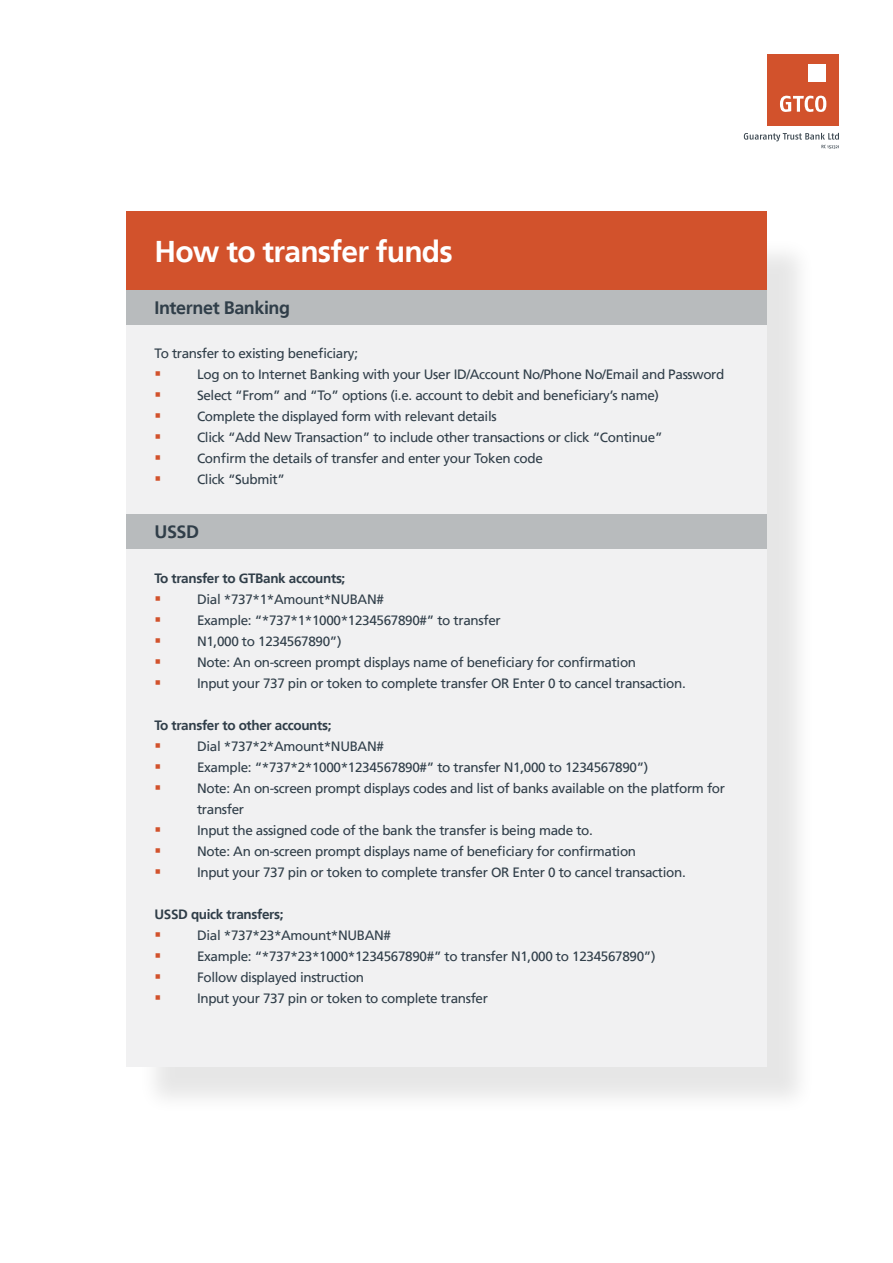
<style>
.page{position:relative;width:893px;height:1263px;background:#fff}
.page>*{position:absolute;margin:0;border:0;box-sizing:border-box;transform-origin:0 0}
.t1{font:700 30px "Frutiger LT";letter-spacing:-.025em;color:#fff}
.t2{font:700 18px "Frutiger LT";letter-spacing:-.025em;color:#303e49}
.t3{font:13.5px/21px "Frutiger LT";letter-spacing:-.025em;color:#303e49}
.t4{font:700 13.5px "Frutiger LT";letter-spacing:-.025em;color:#303e49}
.s1{color:#d2522c}
</style>
<div class="page">
<svg style="left:744px;top:133px;width:95px;height:16px"></svg>
<div style="left:767px;top:54px;width:72px;height:72px;background:#d2522c"></div>
<div style="left:808px;top:64px;width:18px;height:18px;background:#fff"></div>
<svg style="left:780px;top:96px;width:46px;height:16px"></svg>
<div style="left:137px;top:237px;width:678px;height:878px;background:#000;opacity:.1"></div>
<div style="left:126px;top:226px;width:641px;height:840px;background:#f1f1f2"></div>
<div style="left:126px;top:212px;width:641px;height:78px;background:#d2522c"></div>
<div style="left:126px;top:290px;width:641px;height:35px;background:#b8bbbd"></div>
<div style="left:126px;top:514px;width:641px;height:35px;background:#b8bbbd"></div>
<h1 class="t1" style="left:154px;top:234px;width:300px">How to transfer funds</h1>
<h2 class="t2" style="left:154px;top:297px;width:137px">Internet Banking</h2>
<p class="t3" style="left:154px;top:343px;width:205px">To transfer to existing beneficiary;</p>
<p class="t3" style="left:154px;top:364px;width:571px"><span class="s1">▪</span> Log on to Internet Banking with your User ID/Account No/Phone No/Email and Password</p>
<p class="t3" style="left:154px;top:385px;width:506px"><span class="s1">▪</span> Select “From” and “To” options (i.e. account to debit and beneficiary’s name)</p>
<p class="t3" style="left:154px;top:406px;width:344px"><span class="s1">▪</span> Complete the displayed form with relevant details</p>
<p class="t3" style="left:154px;top:427px;width:509px"><span class="s1">▪</span> Click “Add New Transaction” to include other transactions or click “Continue”</p>
<p class="t3" style="left:154px;top:448px;width:390px"><span class="s1">▪</span> Confirm the details of transfer and enter your Token code</p>
<p class="t3" style="left:154px;top:469px;width:132px"><span class="s1">▪</span> Click “Submit”</p>
<h2 class="t2" style="left:154px;top:521px;width:46px">USSD</h2>
<p class="t4" style="left:154px;top:570px;width:192px">To transfer to GTBank accounts;</p>
<p class="t3" style="left:154px;top:589px;width:231px"><span class="s1">▪</span> Dial *737*1*Amount*NUBAN#</p>
<p class="t3" style="left:154px;top:610px;width:348px"><span class="s1">▪</span> Example: “*737*1*1000*1234567890#” to transfer</p>
<p class="t3" style="left:154px;top:631px;width:189px"><span class="s1">▪</span> N1,000 to 1234567890”)</p>
<p class="t3" style="left:154px;top:652px;width:483px"><span class="s1">▪</span> Note: An on-screen prompt displays name of beneficiary for confirmation</p>
<p class="t3" style="left:154px;top:673px;width:533px"><span class="s1">▪</span> Input your 737 pin or token to complete transfer OR Enter 0 to cancel transaction.</p>
<p class="t4" style="left:154px;top:717px;width:178px">To transfer to other accounts;</p>
<p class="t3" style="left:154px;top:736px;width:231px"><span class="s1">▪</span> Dial *737*2*Amount*NUBAN#</p>
<p class="t3" style="left:154px;top:757px;width:495px"><span class="s1">▪</span> Example: “*737*2*1000*1234567890#” to transfer N1,000 to 1234567890”)</p>
<p class="t3" style="left:197px;top:778px;width:530px;text-indent:-43px"><span class="s1">▪</span> Note: An on-screen prompt displays codes and list of banks available on the platform for transfer</p>
<p class="t3" style="left:154px;top:820px;width:440px"><span class="s1">▪</span> Input the assigned code of the bank the transfer is being made to.</p>
<p class="t3" style="left:154px;top:841px;width:483px"><span class="s1">▪</span> Note: An on-screen prompt displays name of beneficiary for confirmation</p>
<p class="t3" style="left:154px;top:862px;width:533px"><span class="s1">▪</span> Input your 737 pin or token to complete transfer OR Enter 0 to cancel transaction.</p>
<p class="t4" style="left:154px;top:906px;width:131px">USSD quick transfers;</p>
<p class="t3" style="left:154px;top:925px;width:238px"><span class="s1">▪</span> Dial *737*23*Amount*NUBAN#</p>
<p class="t3" style="left:154px;top:946px;width:503px"><span class="s1">▪</span> Example: “*737*23*1000*1234567890#” to transfer N1,000 to 1234567890”)</p>
<p class="t3" style="left:154px;top:967px;width:211px"><span class="s1">▪</span> Follow displayed instruction</p>
<p class="t3" style="left:154px;top:988px;width:335px"><span class="s1">▪</span> Input your 737 pin or token to complete transfer</p>
</div>
